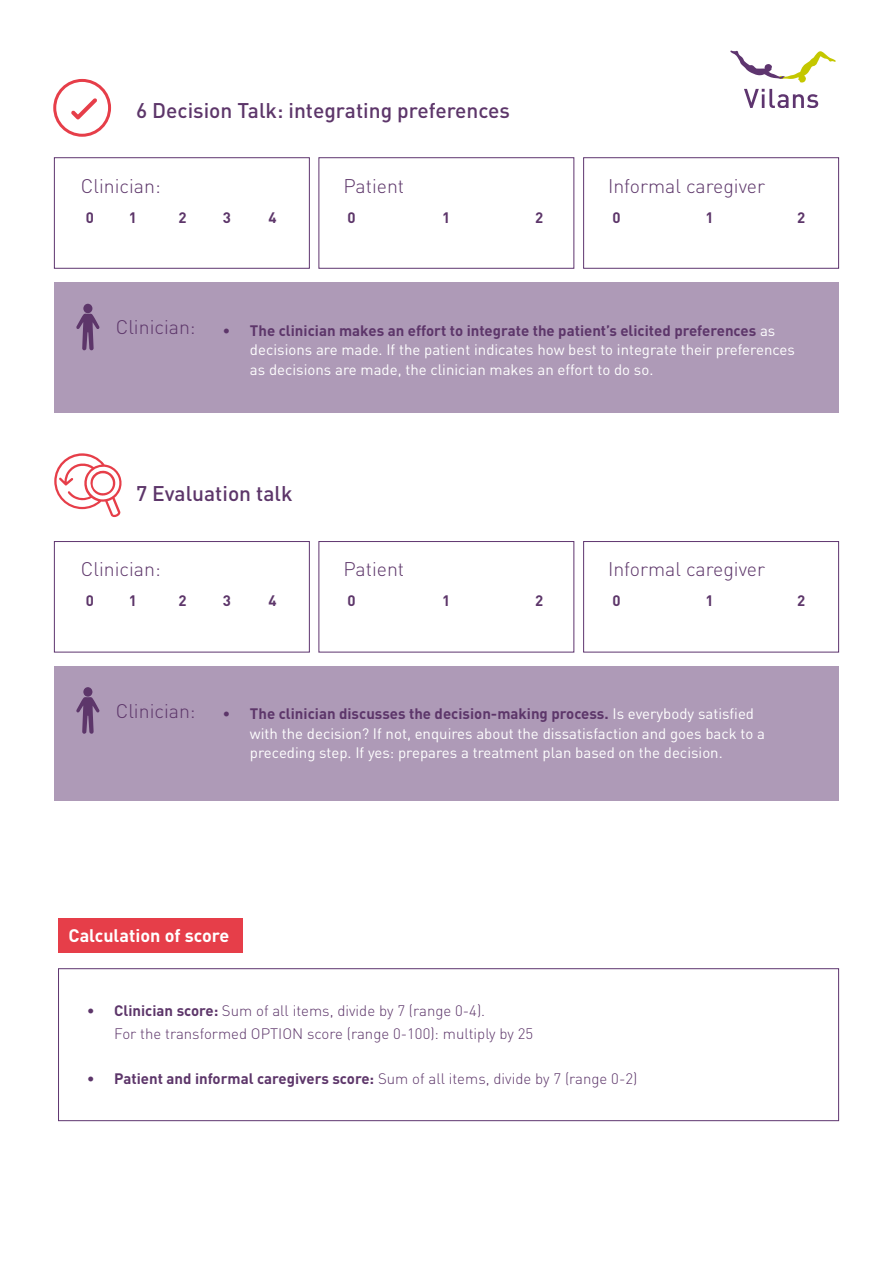
<style>
.page{position:relative;width:893px;height:1263px;background:#fff}
.page>*{position:absolute;margin:0;border:0;box-sizing:border-box;transform-origin:0 0}
.t1{font:500 21px "DIN Pro";color:#5d366a}
.t2{font:300 19.5px "DIN Pro";color:#5d366a}
.t3{font:700 18px "DIN Pro";color:#fff}
.t4{font:15px/19.5px "DIN Pro";color:#fff}
.t5{font:300 15px/22.5px "DIN Pro";color:#5d366a}
.t6{font:700 15px "DIN Pro";color:#5d366a}
.s1{font-weight:700;color:#5d366a}
.s2{font-weight:700}
.s3{font-weight:300}
</style>
<div class="page">
<div style="left:58px;top:918px;width:185px;height:34px;background:#e63e49"></div>
<div style="left:54px;top:283px;width:785px;height:130px;background:#ae9ab7"></div>
<div style="left:54px;top:666px;width:785px;height:134px;background:#ae9ab7"></div>
<svg style="left:76px;top:314px;width:24px;height:36px"></svg>
<div style="left:83px;top:304px;width:9px;height:9px;background:#5d366a;border-radius:50%"></div>
<svg style="left:76px;top:697px;width:24px;height:37px"></svg>
<div style="left:83px;top:687px;width:9px;height:10px;background:#5d366a;border-radius:50%"></div>
<svg style="left:744px;top:89px;width:74px;height:19px"></svg>
<svg style="left:730px;top:50px;width:106px;height:32px"></svg>
<svg style="left:54px;top:453px;width:68px;height:64px"></svg>
<div style="left:53px;top:79px;width:58px;height:58px;border:3px solid #e63e49;border-radius:50%"></div>
<svg style="left:71px;top:98px;width:26px;height:21px"></svg>
<div style="left:54px;top:157px;width:256px;height:112px;border:1px solid #5e356f"></div>
<div style="left:54px;top:541px;width:256px;height:111px;border:1px solid #5e356f"></div>
<div style="left:318px;top:157px;width:256px;height:112px;border:1px solid #5e356f"></div>
<div style="left:318px;top:541px;width:256px;height:111px;border:1px solid #5e356f"></div>
<div style="left:583px;top:157px;width:256px;height:112px;border:1px solid #5e356f"></div>
<div style="left:583px;top:541px;width:256px;height:111px;border:1px solid #5e356f"></div>
<div style="left:58px;top:968px;width:781px;height:153px;border:1px solid #5e356f"></div>
<h1 class="t1" style="left:136px;top:96px;width:376px">6 Decision Talk: integrating preferences</h1>
<h2 class="t2" style="left:81px;top:172px;width:81px">Clinician:</h2>
<h2 class="t2" style="left:343px;top:172px;width:62px">Patient</h2>
<h2 class="t2" style="left:608px;top:172px;width:158px">Informal caregiver</h2>
<p class="t6" style="left:86px;top:207px;width:10px">0</p>
<p class="t6" style="left:129px;top:207px;width:10px">1</p>
<p class="t6" style="left:179px;top:207px;width:10px">2</p>
<p class="t6" style="left:223px;top:207px;width:10px">3</p>
<p class="t6" style="left:268px;top:207px;width:10px">4</p>
<p class="t6" style="left:347px;top:207px;width:10px">0</p>
<p class="t6" style="left:442px;top:207px;width:10px">1</p>
<p class="t6" style="left:535px;top:207px;width:10px">2</p>
<p class="t6" style="left:613px;top:207px;width:10px">0</p>
<p class="t6" style="left:705px;top:207px;width:10px">1</p>
<p class="t6" style="left:797px;top:207px;width:10px">2</p>
<h2 class="t2" style="left:116px;top:314px;width:81px">Clinician:</h2>
<p class="t4" style="left:250px;top:320px;width:546px;text-indent:-27px"><span class="s1">• The clinician makes an effort to integrate the patient’s elicited preferences</span> as decisions are made. If the patient indicates how best to integrate their preferences as decisions are made, the clinician makes an effort to do so.</p>
<h1 class="t1" style="left:136px;top:479px;width:158px">7 Evaluation talk</h1>
<h2 class="t2" style="left:81px;top:556px;width:81px">Clinician:</h2>
<h2 class="t2" style="left:343px;top:556px;width:62px">Patient</h2>
<h2 class="t2" style="left:608px;top:556px;width:158px">Informal caregiver</h2>
<p class="t6" style="left:86px;top:591px;width:10px">0</p>
<p class="t6" style="left:129px;top:591px;width:10px">1</p>
<p class="t6" style="left:179px;top:591px;width:10px">2</p>
<p class="t6" style="left:223px;top:591px;width:10px">3</p>
<p class="t6" style="left:268px;top:591px;width:10px">4</p>
<p class="t6" style="left:347px;top:591px;width:10px">0</p>
<p class="t6" style="left:442px;top:591px;width:10px">1</p>
<p class="t6" style="left:535px;top:591px;width:10px">2</p>
<p class="t6" style="left:613px;top:591px;width:10px">0</p>
<p class="t6" style="left:705px;top:591px;width:10px">1</p>
<p class="t6" style="left:797px;top:591px;width:10px">2</p>
<h2 class="t2" style="left:116px;top:698px;width:81px">Clinician:</h2>
<p class="t4" style="left:250px;top:703px;width:517px;text-indent:-27px"><span class="s1">• The clinician discusses the decision-making process.</span> Is everybody satisfied with the decision? If not, enquires about the dissatisfaction and goes back to a preceding step. If yes: prepares a treatment plan based on the decision.</p>
<p class="t3" style="left:69px;top:923px;width:162px">Calculation of score</p>
<p class="t5" style="left:114px;top:999px;width:420px;text-indent:-27px"><span class="s2">• Clinician score:</span> Sum of all items, divide by 7 (range 0-4).<br>For the transformed OPTION score (range 0-100): multiply by 25</p>
<p class="t6" style="left:87px;top:1068px;width:552px">• Patient and informal caregivers score: <span class="s3">Sum of all items, divide by 7 (range 0-2)</span></p>
</div>
